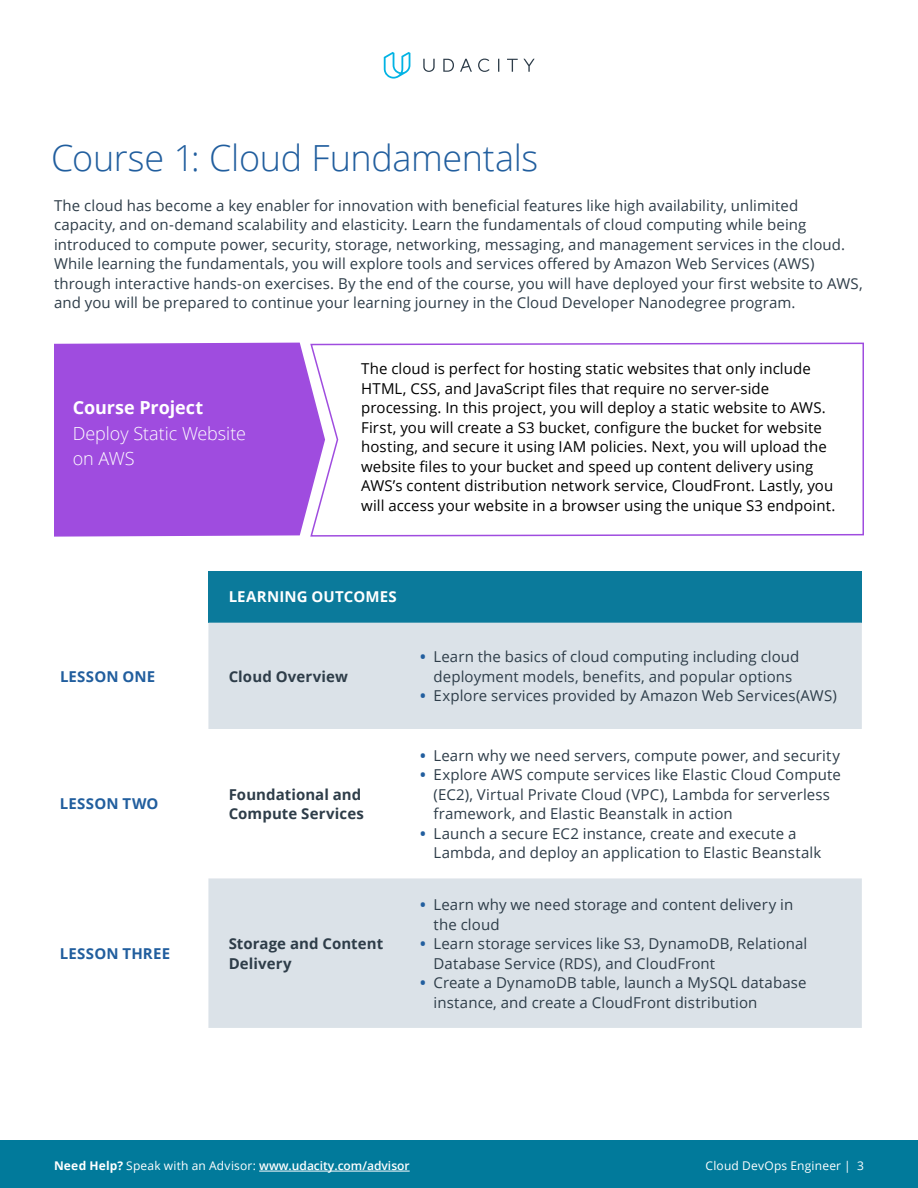
<style>
.page{position:relative;width:918px;height:1188px;background:#fff}
.page>*{position:absolute;margin:0;border:0;box-sizing:border-box;transform-origin:0 0}
.t1{font:300 36px "Open Sans";letter-spacing:-.01em;color:#215e9e}
.t2{font:300 18px/25.5px "Open Sans";letter-spacing:-.005em;color:#fff}
.t3{font:700 18px "Open Sans";letter-spacing:-.005em;color:#fff}
.t4{font:15px/19.5px "Open Sans";letter-spacing:.005em;color:#2e3d49}
.t5{font:15px/19.5px "Open Sans";letter-spacing:.005em;color:#000}
.t6{font:700 15px/19.5px "Open Sans";letter-spacing:.005em;color:#2e3d49}
.t7{font:700 15px "Open Sans";letter-spacing:.015em;color:#215e9e}
.t8{font:700 15px "Open Sans";letter-spacing:.005em;color:#fff}
.t9{font:600 12px "Open Sans";color:#fff}
.t10{font:12px "Open Sans";letter-spacing:.015em;color:#fff}
.s1{font-weight:700;color:#215e9e}
.s2{font-weight:700}
.s3{font-weight:400}
</style>
<div class="page">
<div style="left:0;top:1140px;width:918px;height:48px;background:#017a9b"></div>
<hr style="left:259px;top:1171px;width:151px;height:1px;background:#fff">
<svg style="left:384px;top:52px;width:26px;height:27px"></svg>
<svg style="left:423px;top:59px;width:112px;height:13px"></svg>
<div style="left:208px;top:571px;width:654px;height:52px;background:#0b7a9b"></div>
<svg style="left:208px;top:623px;width:654px;height:405px;fill:#dbe2e8"></svg>
<svg style="left:325px;top:342px;width:539px;height:195px"></svg>
<div style="left:54px;top:343px;width:271px;height:194px;background:#9f4cdf"></div>
<h1 class="t1" style="left:51px;top:134px;width:489px">Course 1: Cloud Fundamentals</h1>
<p class="t4" style="left:54px;top:195px;width:810px">The cloud has become a key enabler for innovation with beneficial features like high availability, unlimited capacity, and on-demand scalability and elasticity. Learn the fundamentals of cloud computing while being introduced to compute power, security, storage, networking, messaging, and management services in the cloud.<br>While learning the fundamentals, you will explore tools and services offered by Amazon Web Services (AWS) through interactive hands-on exercises. By the end of the course, you will have deployed your first website to AWS, and you will be prepared to continue your learning journey in the Cloud Developer Nanodegree program.</p>
<p class="t3" style="left:73px;top:395px;width:132px">Course Project</p>
<p class="t2" style="left:73px;top:420px;width:175px">Deploy Static Website on AWS</p>
<p class="t5" style="left:361px;top:359px;width:476px">The cloud is perfect for hosting static websites that only include HTML, CSS, and JavaScript files that require no server-side processing. In this project, you will deploy a static website to AWS.<br>First, you will create a S3 bucket, configure the bucket for website hosting, and secure it using IAM policies. Next, you will upload the website files to your bucket and speed up content delivery using AWS’s content distribution network service, CloudFront. Lastly, you will access your website in a browser using the unique S3 endpoint.</p>
<p class="t8" style="left:229px;top:586px;width:169px">LEARNING OUTCOMES</p>
<p class="t7" style="left:60px;top:666px;width:97px">LESSON ONE</p>
<p class="t6" style="left:229px;top:666px;width:121px">Cloud Overview</p>
<p class="t7" style="left:60px;top:793px;width:100px">LESSON TWO</p>
<p class="t6" style="left:229px;top:784px;width:137px">Foundational and<br>Compute Services</p>
<p class="t7" style="left:60px;top:943px;width:112px">LESSON THREE</p>
<p class="t6" style="left:229px;top:934px;width:156px">Storage and Content<br>Delivery</p>
<p class="t4" style="left:420px;top:646px;width:381px;text-align:center"><span class="s1">•</span> Learn the basics of cloud computing including cloud deployment models, benefits, and popular options</p>
<p class="t4" style="left:420px;top:685px;width:418px"><span class="s1">•</span> Explore services provided by Amazon Web Services(AWS)</p>
<p class="t4" style="left:420px;top:745px;width:421px"><span class="s1">•</span> Learn why we need servers, compute power, and security</p>
<p class="t4" style="left:434px;top:765px;width:409px;text-indent:-14px"><span class="s1">•</span> Explore AWS compute services like Elastic Cloud Compute (EC2), Virtual Private Cloud (VPC), Lambda for serverless framework, and Elastic Beanstalk in action</p>
<p class="t4" style="left:434px;top:823px;width:389px;text-indent:-14px"><span class="s1">•</span> Launch a secure EC2 instance, create and execute a<br>Lambda, and deploy an application to Elastic Beanstalk</p>
<p class="t4" style="left:434px;top:895px;width:361px;text-indent:-14px"><span class="s1">•</span> Learn why we need storage and content delivery in the cloud</p>
<p class="t4" style="left:434px;top:934px;width:375px;text-indent:-14px"><span class="s1">•</span> Learn storage services like S3, DynamoDB, Relational<br>Database Service (RDS), and CloudFront</p>
<p class="t4" style="left:434px;top:973px;width:374px;text-indent:-14px"><span class="s1">•</span> Create a DynamoDB table, launch a MySQL database instance, and create a CloudFront distribution</p>
<p class="t9" style="left:54px;top:1158px;width:357px"><span class="s2">Need Help?</span> <span class="s3">Speak with an Advisor:</span> www.udacity.com/advisor</p>
<p class="t10" style="left:706px;top:1158px;width:160px">Cloud DevOps Engineer | 3</p>
</div>
